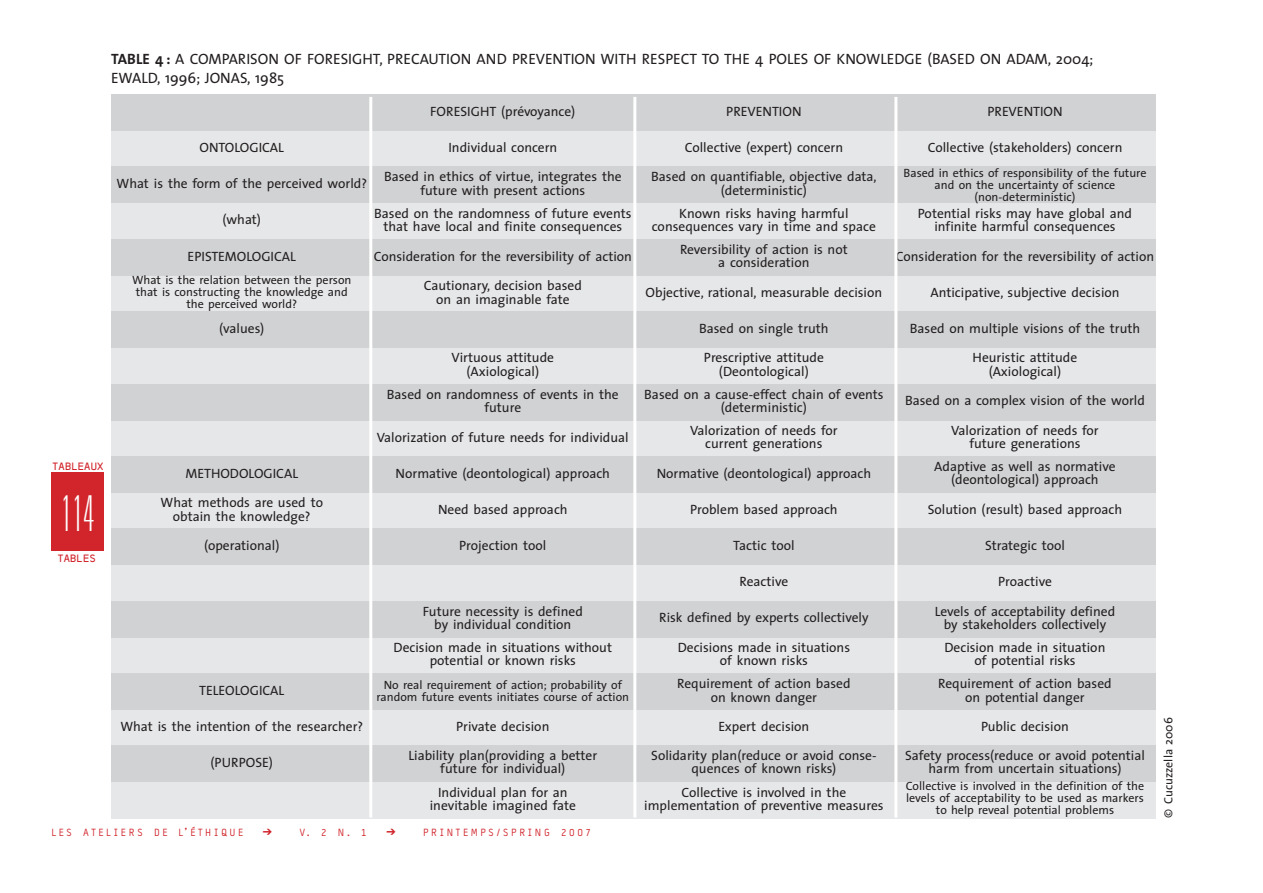
<style>
.page{position:relative;width:1263px;height:893px;background:#fff}
.page>*{position:absolute;margin:0;border:0;box-sizing:border-box;transform-origin:0 0}
.t1{font:100 ultra-condensed 49.5px "Univers";color:#fff}
.t2{font:15px/18.9px "The Sans";color:#231f20}
.t3{font:13.5px/13.5px "The Sans";color:#231f20;text-align:center}
.t4{font:12px/12px "The Sans";color:#231f20;text-align:center}
.t5{font:10.5px "Typestar";letter-spacing:.265em;color:#d1242b}
.t6{font:10.5px "Typestar OCR";letter-spacing:-.055em;color:#d1242b}
.s1{font-weight:700}
</style>
<div class="page">
<div style="left:111px;top:131px;width:1045px;height:36px;background:#e6e7e9"></div>
<div style="left:111px;top:203px;width:1045px;height:36px;background:#e6e7e9"></div>
<div style="left:111px;top:275px;width:1045px;height:37px;background:#e6e7e9"></div>
<div style="left:111px;top:348px;width:1045px;height:36px;background:#e6e7e9"></div>
<div style="left:111px;top:420px;width:1045px;height:36px;background:#e6e7e9"></div>
<div style="left:111px;top:492px;width:1045px;height:37px;background:#e6e7e9"></div>
<div style="left:111px;top:565px;width:1045px;height:36px;background:#e6e7e9"></div>
<div style="left:111px;top:637px;width:1045px;height:36px;background:#e6e7e9"></div>
<div style="left:111px;top:710px;width:1045px;height:36px;background:#e6e7e9"></div>
<div style="left:111px;top:94px;width:1045px;height:37px;background:#d1d2d4"></div>
<div style="left:111px;top:167px;width:1045px;height:36px;background:#d1d2d4"></div>
<div style="left:111px;top:239px;width:1045px;height:36px;background:#d1d2d4"></div>
<div style="left:111px;top:312px;width:1045px;height:36px;background:#d1d2d4"></div>
<div style="left:111px;top:384px;width:1045px;height:36px;background:#d1d2d4"></div>
<div style="left:111px;top:456px;width:1045px;height:36px;background:#d1d2d4"></div>
<div style="left:111px;top:529px;width:1045px;height:36px;background:#d1d2d4"></div>
<div style="left:111px;top:601px;width:1045px;height:36px;background:#d1d2d4"></div>
<div style="left:111px;top:673px;width:1045px;height:37px;background:#d1d2d4"></div>
<div style="left:111px;top:746px;width:1045px;height:36px;background:#d1d2d4"></div>
<div style="left:51px;top:472px;width:53px;height:79px;background:#d1242b"></div>
<div style="left:111px;top:782px;width:1045px;height:36px;background:#e6e7e9"></div>
<hr style="left:369px;top:97px;width:3px;height:720px;background:#fff">
<hr style="left:633px;top:97px;width:3px;height:720px;background:#fff">
<hr style="left:894px;top:97px;width:3px;height:720px;background:#fff">
<p class="t2" style="left:111px;top:51px;width:984px"><span class="s1">TABLE 4 :</span> A COMPARISON OF FORESIGHT, PRECAUTION AND PREVENTION WITH RESPECT TO THE 4 POLES OF KNOWLEDGE (BASED ON ADAM, 2004;<br>EWALD, 1996; JONAS, 1985</p>
<p class="t6" style="left:52px;top:460px;width:53px">TABLEAUX</p>
<h1 class="t1" style="left:61px;top:495px;width:35px">114</h1>
<p class="t6" style="left:57px;top:552px;width:41px">TABLES</p>
<p class="t3" style="left:430px;top:106px;width:147px">FORESIGHT (prévoyance)</p>
<p class="t3" style="left:726px;top:106px;width:77px">PREVENTION</p>
<p class="t3" style="left:987px;top:106px;width:77px">PREVENTION</p>
<p class="t3" style="left:200px;top:142px;width:86px">ONTOLOGICAL</p>
<p class="t3" style="left:448px;top:142px;width:111px">Individual concern</p>
<p class="t3" style="left:685px;top:142px;width:160px">Collective (expert) concern</p>
<p class="t3" style="left:928px;top:142px;width:196px">Collective (stakeholders) concern</p>
<p class="t3" style="left:116px;top:178px;width:252px">What is the form of the perceived world?</p>
<p class="t3" style="left:384px;top:171px;width:239px">Based in ethics of virtue, integrates the future with present actions</p>
<p class="t3" style="left:651px;top:171px;width:227px">Based on quantifiable, objective data, (deterministic)</p>
<p class="t4" style="left:903px;top:168px;width:244px">Based in ethics of responsibility of the future and on the uncertainty of science (non-deterministic)</p>
<p class="t3" style="left:222px;top:214px;width:40px">(what)</p>
<p class="t3" style="left:374px;top:208px;width:259px">Based on the randomness of future events that have local and finite consequences</p>
<p class="t3" style="left:652px;top:208px;width:225px">Known risks having harmful consequences vary in time and space</p>
<p class="t3" style="left:918px;top:208px;width:216px">Potential risks may have global and infinite harmful consequences</p>
<p class="t3" style="left:188px;top:251px;width:110px">EPISTEMOLOGICAL</p>
<p class="t3" style="left:374px;top:251px;width:260px">Consideration for the reversibility of action</p>
<p class="t3" style="left:680px;top:244px;width:169px">Reversibility of action is not a consideration</p>
<p class="t3" style="left:896px;top:251px;width:260px">Consideration for the reversibility of action</p>
<p class="t4" style="left:132px;top:275px;width:221px">What is the relation between the person that is constructing the knowledge and the perceived world?</p>
<p class="t3" style="left:424px;top:280px;width:160px">Cautionary, decision based on an imaginable fate</p>
<p class="t3" style="left:646px;top:287px;width:238px">Objective, rational, measurable decision</p>
<p class="t3" style="left:930px;top:287px;width:191px">Anticipative, subjective decision</p>
<p class="t3" style="left:219px;top:323px;width:47px">(values)</p>
<p class="t3" style="left:699px;top:323px;width:131px">Based on single truth</p>
<p class="t3" style="left:910px;top:323px;width:232px">Based on multiple visions of the truth</p>
<p class="t3" style="left:452px;top:352px;width:104px">Virtuous attitude (Axiological)</p>
<p class="t3" style="left:704px;top:352px;width:121px">Prescriptive attitude (Deontological)</p>
<p class="t3" style="left:972px;top:352px;width:106px">Heuristic attitude (Axiological)</p>
<p class="t3" style="left:387px;top:389px;width:233px">Based on randomness of events in the future</p>
<p class="t3" style="left:644px;top:389px;width:241px">Based on a cause-effect chain of events (deterministic)</p>
<p class="t3" style="left:905px;top:395px;width:241px">Based on a complex vision of the world</p>
<p class="t3" style="left:377px;top:431px;width:253px">Valorization of future needs for individual</p>
<p class="t3" style="left:690px;top:425px;width:149px">Valorization of needs for current generations</p>
<p class="t3" style="left:951px;top:425px;width:149px">Valorization of needs for future generations</p>
<p class="t3" style="left:185px;top:468px;width:114px">METHODOLOGICAL</p>
<p class="t3" style="left:396px;top:468px;width:216px">Normative (deontological) approach</p>
<p class="t3" style="left:657px;top:468px;width:216px">Normative (deontological) approach</p>
<p class="t3" style="left:934px;top:461px;width:183px">Adaptive as well as normative (deontological) approach</p>
<p class="t3" style="left:160px;top:497px;width:164px">What methods are used to obtain the knowledge?</p>
<p class="t3" style="left:438px;top:504px;width:131px">Need based approach</p>
<p class="t3" style="left:690px;top:504px;width:149px">Problem based approach</p>
<p class="t3" style="left:928px;top:504px;width:196px">Solution (result) based approach</p>
<p class="t3" style="left:204px;top:540px;width:77px">(operational)</p>
<p class="t3" style="left:459px;top:540px;width:89px">Projection tool</p>
<p class="t3" style="left:733px;top:540px;width:63px">Tactic tool</p>
<p class="t3" style="left:985px;top:540px;width:82px">Strategic tool</p>
<p class="t3" style="left:739px;top:576px;width:50px">Reactive</p>
<p class="t3" style="left:998px;top:576px;width:55px">Proactive</p>
<p class="t3" style="left:423px;top:606px;width:162px">Future necessity is defined by individual condition</p>
<p class="t3" style="left:659px;top:612px;width:211px">Risk defined by experts collectively</p>
<p class="t3" style="left:935px;top:606px;width:182px">Levels of acceptability defined by stakeholders collectively</p>
<p class="t3" style="left:394px;top:642px;width:220px">Decision made in situations without potential or known risks</p>
<p class="t3" style="left:678px;top:642px;width:174px">Decisions made in situations of known risks</p>
<p class="t3" style="left:944px;top:642px;width:162px">Decision made in situation of potential risks</p>
<p class="t3" style="left:199px;top:685px;width:87px">TELEOLOGICAL</p>
<p class="t4" style="left:377px;top:680px;width:254px">No real requirement of action; probability of random future events initiates course of action</p>
<p class="t3" style="left:677px;top:678px;width:175px">Requirement of action based on known danger</p>
<p class="t3" style="left:938px;top:678px;width:175px">Requirement of action based on potential danger</p>
<p class="t3" style="left:120px;top:721px;width:244px">What is the intention of the researcher?</p>
<p class="t3" style="left:456px;top:721px;width:95px">Private decision</p>
<p class="t3" style="left:718px;top:721px;width:92px">Expert decision</p>
<p class="t3" style="left:981px;top:721px;width:89px">Public decision</p>
<p class="t3" style="left:210px;top:756px;width:64px">(PURPOSE)</p>
<p class="t3" style="left:408px;top:750px;width:190px">Liability plan(providing a better future for individual)</p>
<p class="t3" style="left:651px;top:750px;width:227px">Solidarity plan(reduce or avoid conse&shy;quences of known risks)</p>
<p class="t3" style="left:905px;top:750px;width:241px">Safety process(reduce or avoid potential harm from uncertain situations)</p>
<p class="t3" style="left:430px;top:787px;width:148px">Individual plan for an inevitable imagined fate</p>
<p class="t3" style="left:644px;top:787px;width:241px">Collective is involved in the implementation of preventive measures</p>
<p class="t4" style="left:906px;top:781px;width:240px">Collective is involved in the definition of the levels of acceptability to be used as markers to help reveal potential problems</p>
<p class="t5" style="left:51px;top:826px;width:193px">LES ATELIERS DE L’ÉTHIQUE</p>
<p class="t5" style="left:299px;top:826px;width:69px">V.2N.1</p>
<p class="t5" style="left:423px;top:826px;width:169px">PRINTEMPS/SPRING 2007</p>
<p class="t4" style="left:1163px;top:817px;width:102px;rotate:-90deg">© Cucuzzella 2006</p>
</div>
